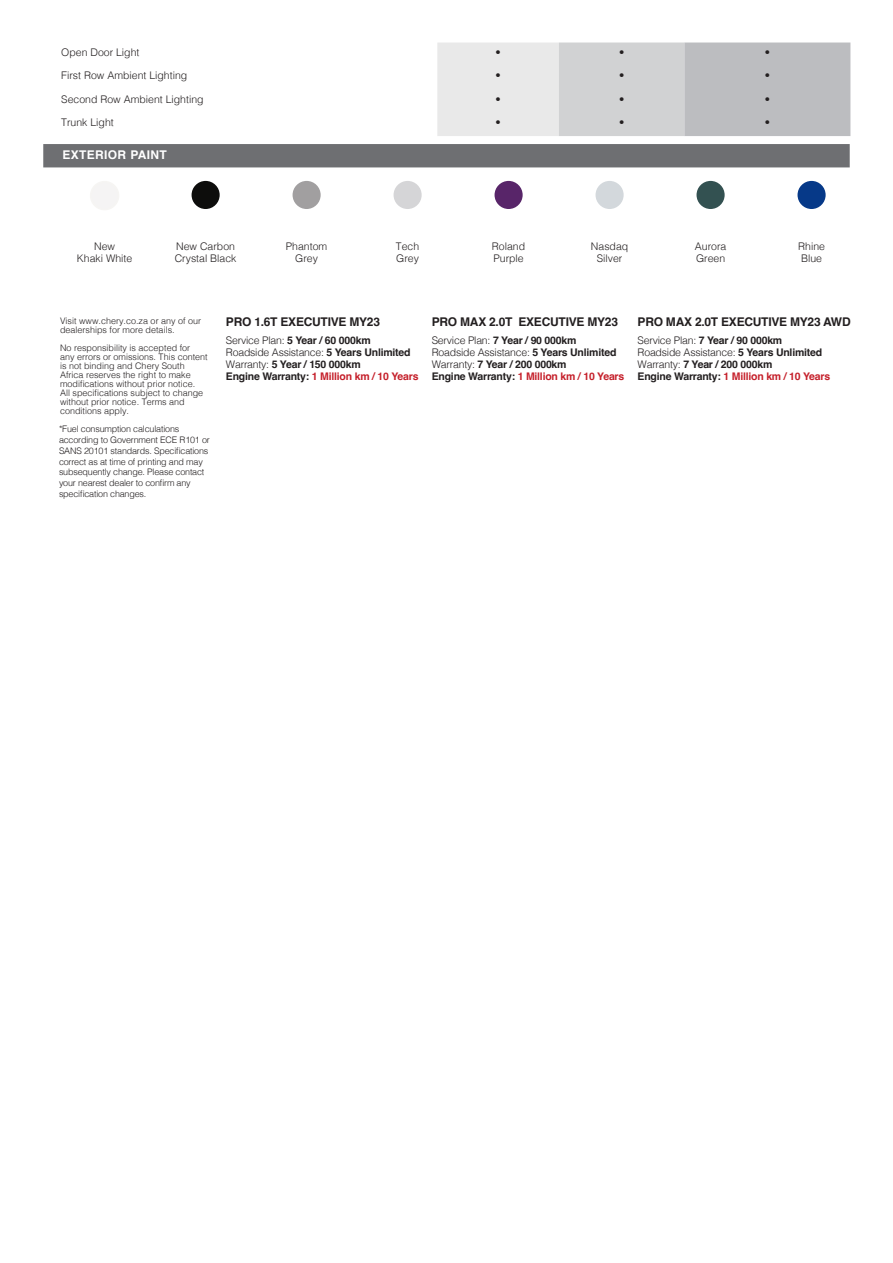
<style>
.page{position:relative;width:893px;height:1263px;background:#fff}
.page>*{position:absolute;margin:0;border:0;box-sizing:border-box;transform-origin:0 0}
.t1{font:700 12px "Helvetica";letter-spacing:-.02em;color:#231f20}
.t2{font:700 12px "Helvetica";letter-spacing:.03em;color:#fff}
.t3{font:300 10.5px/12px "Helvetica";color:#231f20}
.t4{font:700 10.5px "Helvetica";letter-spacing:-.02em;color:#231f20}
.t5{font:300 10.5px "Helvetica";letter-spacing:-.02em;color:#231f20}
.t6{font:700 10.5px "Helvetica";letter-spacing:-.02em;color:#c5202b}
.t7{font:300 9px/9px "Helvetica";color:#231f20}
.t8{font:300 9px/10.8px "Helvetica";letter-spacing:-.02em;color:#231f20}
.s1{font-weight:300}
.s2{font-weight:700}
.s3{color:#231f20}
</style>
<div class="page">
<svg style="left:437px;top:43px;width:413px;height:93px;background:#cfd0d1"></svg>
<div style="left:43px;top:144px;width:807px;height:23px;background:#6e6f72"></div>
<div style="left:91px;top:182px;width:27px;height:27px;background:#f5f4f4;border-radius:50%"></div>
<div style="left:90px;top:181px;width:29px;height:29px;border:2px solid #f6f5f3;border-radius:50%"></div>
<div style="left:192px;top:181px;width:28px;height:28px;background:#0d0d0c;border-radius:50%"></div>
<div style="left:293px;top:181px;width:28px;height:28px;background:#a19fa0;border-radius:50%"></div>
<div style="left:394px;top:181px;width:28px;height:28px;background:#d5d5d7;border-radius:50%"></div>
<div style="left:495px;top:181px;width:28px;height:28px;background:#582569;border-radius:50%"></div>
<div style="left:595px;top:181px;width:29px;height:28px;background:#d3d8dc;border-radius:50%"></div>
<div style="left:696px;top:181px;width:29px;height:28px;background:#335151;border-radius:50%"></div>
<div style="left:797px;top:181px;width:29px;height:28px;background:#063988;border-radius:50%"></div>
<p class="t3" style="left:61px;top:46px;width:80px">Open Door Light</p>
<p class="t3" style="left:495px;top:46px;width:7px">•</p>
<p class="t3" style="left:619px;top:46px;width:7px">•</p>
<p class="t3" style="left:765px;top:46px;width:7px">•</p>
<p class="t3" style="left:61px;top:69px;width:128px">First Row Ambient Lighting</p>
<p class="t3" style="left:495px;top:69px;width:7px">•</p>
<p class="t3" style="left:619px;top:69px;width:7px">•</p>
<p class="t3" style="left:765px;top:69px;width:7px">•</p>
<p class="t3" style="left:61px;top:92px;width:144px">Second Row Ambient Lighting</p>
<p class="t3" style="left:495px;top:92px;width:7px">•</p>
<p class="t3" style="left:619px;top:92px;width:7px">•</p>
<p class="t3" style="left:765px;top:92px;width:7px">•</p>
<p class="t3" style="left:61px;top:116px;width:54px">Trunk Light</p>
<p class="t3" style="left:495px;top:116px;width:7px">•</p>
<p class="t3" style="left:619px;top:116px;width:7px">•</p>
<p class="t3" style="left:765px;top:116px;width:7px">•</p>
<p class="t2" style="left:62px;top:148px;width:106px">EXTERIOR PAINT</p>
<p class="t3" style="left:77px;top:240px;width:57px;text-align:center">New<br>Khaki White</p>
<p class="t3" style="left:175px;top:240px;width:63px">New Carbon<br>Crystal Black</p>
<p class="t3" style="left:286px;top:240px;width:43px;text-align:center">Phantom<br>Grey</p>
<p class="t3" style="left:396px;top:240px;width:25px">Tech<br>Grey</p>
<p class="t3" style="left:492px;top:240px;width:35px">Roland<br>Purple</p>
<p class="t3" style="left:591px;top:240px;width:39px;text-align:center">Nasdaq<br>Silver</p>
<p class="t3" style="left:695px;top:240px;width:33px">Aurora<br>Green</p>
<p class="t3" style="left:798px;top:240px;width:28px">Rhine<br>Blue</p>
<p class="t7" style="left:60px;top:315px;width:143px">Visit www.chery.co.za or any of our dealerships for more details.</p>
<p class="t7" style="left:60px;top:342px;width:149px">No responsibility is accepted for<br>any errors or omissions. This content is not binding and Chery South<br>Africa reserves the right to make modifications without prior notice.<br>All specifications subject to change without prior notice. Terms and conditions apply.</p>
<p class="t8" style="left:59px;top:423px;width:152px">*Fuel consumption calculations according to Government ECE R101 or SANS 20101 standards. Specifications correct as at time of printing and may subsequently change. Please contact your nearest dealer to confirm any specification changes.</p>
<p class="t1" style="left:226px;top:315px;width:156px">PRO 1.6T EXECUTIVE MY23</p>
<p class="t4" style="left:226px;top:334px;width:146px"><span class="s1">Service Plan:</span> 5 Year / 60 000km</p>
<p class="t5" style="left:226px;top:344px;width:186px">Roadside Assistance: <span class="s2">5 Years Unlimited</span></p>
<p class="t4" style="left:226px;top:358px;width:136px"><span class="s1">Warranty:</span> 5 Year / 150 000km</p>
<p class="t6" style="left:226px;top:370px;width:194px"><span class="s3">Engine Warranty:</span> 1 Million km / 10 Years</p>
<p class="t1" style="left:432px;top:315px;width:188px">PRO MAX 2.0T EXECUTIVE MY23</p>
<p class="t4" style="left:432px;top:334px;width:146px"><span class="s1">Service Plan:</span> 7 Year / 90 000km</p>
<p class="t5" style="left:432px;top:344px;width:186px">Roadside Assistance: <span class="s2">5 Years Unlimited</span></p>
<p class="t4" style="left:432px;top:358px;width:136px"><span class="s1">Warranty:</span> 7 Year / 200 000km</p>
<p class="t6" style="left:432px;top:370px;width:194px"><span class="s3">Engine Warranty:</span> 1 Million km / 10 Years</p>
<p class="t1" style="left:638px;top:315px;width:215px">PRO MAX 2.0T EXECUTIVE MY23 AWD</p>
<p class="t4" style="left:638px;top:334px;width:146px"><span class="s1">Service Plan:</span> 7 Year / 90 000km</p>
<p class="t5" style="left:638px;top:344px;width:186px">Roadside Assistance: <span class="s2">5 Years Unlimited</span></p>
<p class="t4" style="left:638px;top:358px;width:136px"><span class="s1">Warranty:</span> 7 Year / 200 000km</p>
<p class="t6" style="left:638px;top:370px;width:194px"><span class="s3">Engine Warranty:</span> 1 Million km / 10 Years</p>
</div>
